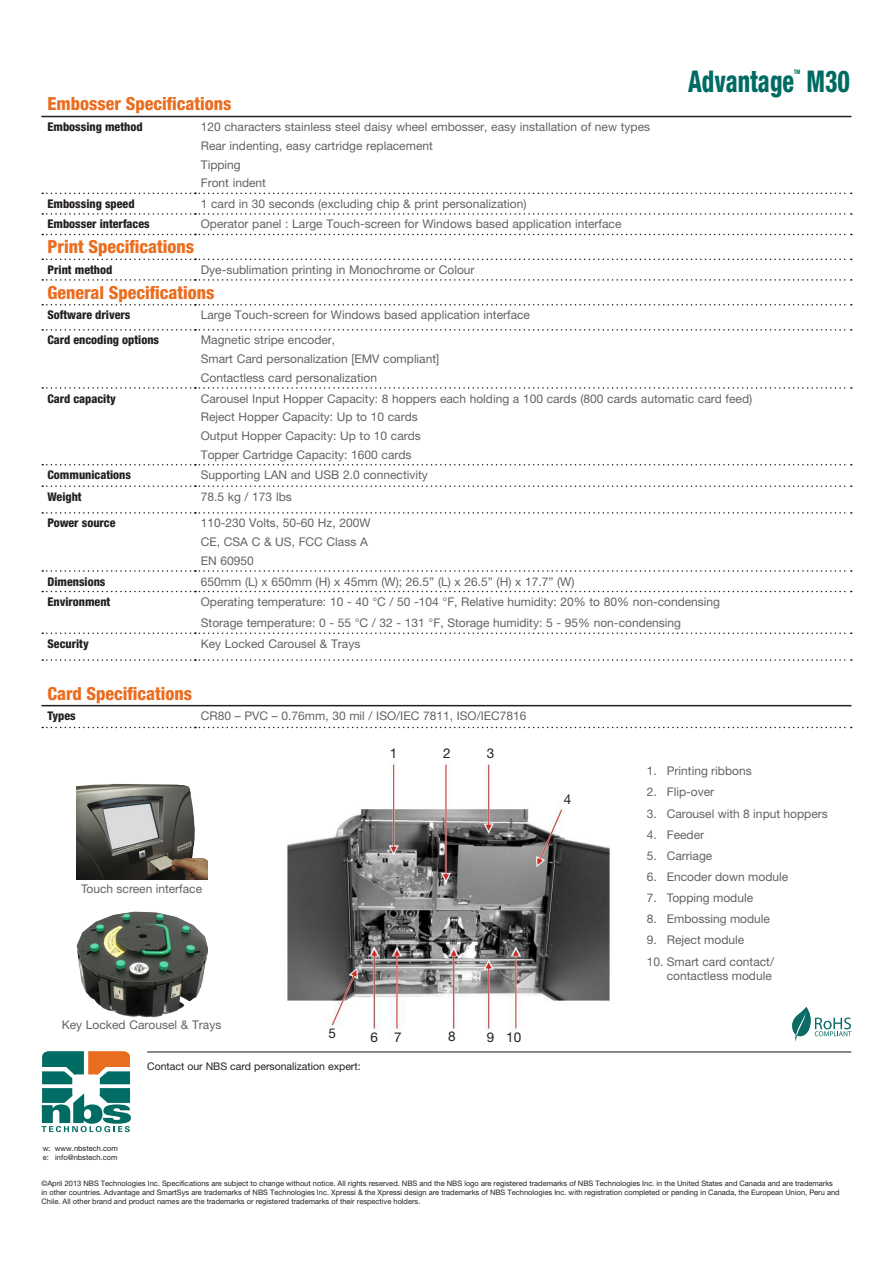
<style>
.page{position:relative;width:893px;height:1263px;background:#fff}
.page>*{position:absolute;margin:0;border:0;box-sizing:border-box;transform-origin:0 0}
.t1{font:800 condensed 30px "Helvetica Neue LT Std";color:#006b63;scale:.8 1}
.t2{font:800 condensed 18px "Helvetica Neue LT Std";color:#ea6d1f}
.t3{font:13.5px "Helvetica Neue LT Std";color:#231f20}
.Features{font:12px "Helvetica Neue LT Std";color:#636366}
.t4{font:800 condensed 12px "Helvetica Neue LT Std";color:#231f20}
.t5{font:10.5px "Helvetica Neue LT Std";color:#231f20}
.t6{font:7.5px/9px "Helvetica Neue LT Std";color:#231f20}
.t7{font:800 condensed 6.15px "Helvetica Neue LT Std";color:#006b63;scale:.8 1}
</style>
<div class="page">
<hr style="left:41px;top:116px;width:154px;height:1px;background:#231f20">
<hr style="left:195px;top:116px;width:656px;height:1px;background:#231f20">
<svg style="left:42px;top:193px;width:810px;height:1px"></svg>
<svg style="left:42px;top:213px;width:810px;height:2px"></svg>
<svg style="left:42px;top:234px;width:810px;height:1px"></svg>
<svg style="left:42px;top:259px;width:810px;height:1px"></svg>
<svg style="left:42px;top:279px;width:810px;height:2px"></svg>
<svg style="left:42px;top:304px;width:810px;height:1px"></svg>
<svg style="left:42px;top:329px;width:810px;height:2px"></svg>
<svg style="left:42px;top:387px;width:810px;height:2px"></svg>
<svg style="left:42px;top:464px;width:810px;height:1px"></svg>
<svg style="left:42px;top:485px;width:810px;height:2px"></svg>
<svg style="left:42px;top:512px;width:810px;height:2px"></svg>
<svg style="left:42px;top:570px;width:810px;height:2px"></svg>
<svg style="left:42px;top:591px;width:810px;height:1px"></svg>
<svg style="left:42px;top:632px;width:810px;height:2px"></svg>
<svg style="left:42px;top:659px;width:810px;height:2px"></svg>
<svg style="left:42px;top:727px;width:810px;height:1px"></svg>
<hr style="left:41px;top:705px;width:154px;height:1px;background:#231f20">
<hr style="left:195px;top:705px;width:656px;height:1px;background:#231f20">
<svg style="left:685px;top:115px;width:167px;height:3px"></svg>
<svg style="left:41px;top:1051px;width:90px;height:81px"></svg>
<hr style="left:147px;top:1051px;width:704px;height:2px;background:#636366">
<img style="left:77px;top:783px;width:131px;height:96px">
<img style="left:76px;top:911px;width:131px;height:107px">
<svg style="left:792px;top:1007px;width:59px;height:34px"></svg>
<img style="left:287px;top:764px;width:323px;height:269px">
<p class="t7" style="left:794px;top:68px;width:9px">TM</p>
<p class="t1" style="left:688px;top:63px;width:204px">Advantage M30</p>
<p class="t2" style="left:47px;top:93px;width:186px">Embosser Specifications</p>
<p class="t4" style="left:47px;top:119px;width:97px">Embossing method</p>
<p class="Features" style="left:201px;top:120px;width:451px">120 characters stainless steel daisy wheel embosser, easy installation of new types</p>
<p class="Features" style="left:201px;top:138px;width:234px">Rear indenting, easy cartridge replacement</p>
<p class="Features" style="left:201px;top:157px;width:42px">Tipping</p>
<p class="Features" style="left:201px;top:176px;width:67px">Front indent</p>
<p class="t4" style="left:47px;top:196px;width:89px">Embossing speed</p>
<p class="Features" style="left:201px;top:196px;width:327px">1 card in 30 seconds (excluding chip &amp; print personalization)</p>
<p class="t4" style="left:47px;top:217px;width:104px">Embosser interfaces</p>
<p class="Features" style="left:201px;top:217px;width:422px">Operator panel : Large Touch-screen for Windows based application interface</p>
<p class="t2" style="left:47px;top:236px;width:148px">Print Specifications</p>
<p class="t4" style="left:47px;top:262px;width:66px">Print method</p>
<p class="Features" style="left:201px;top:262px;width:275px">Dye-sublimation printing in Monochrome or Colour</p>
<p class="t2" style="left:47px;top:281px;width:169px">General Specifications</p>
<p class="t4" style="left:47px;top:308px;width:85px">Software drivers</p>
<p class="Features" style="left:201px;top:308px;width:331px">Large Touch-screen for Windows based application interface</p>
<p class="t4" style="left:47px;top:333px;width:113px">Card encoding options</p>
<p class="Features" style="left:201px;top:333px;width:136px">Magnetic stripe encoder,</p>
<p class="Features" style="left:201px;top:352px;width:240px">Smart Card personalization [EMV compliant]</p>
<p class="Features" style="left:201px;top:370px;width:178px">Contactless card personalization</p>
<p class="t4" style="left:47px;top:391px;width:70px">Card capacity</p>
<p class="Features" style="left:201px;top:391px;width:553px">Carousel Input Hopper Capacity: 8 hoppers each holding a 100 cards (800 cards automatic card feed)</p>
<p class="Features" style="left:201px;top:410px;width:218px">Reject Hopper Capacity: Up to 10 cards</p>
<p class="Features" style="left:201px;top:429px;width:222px">Output Hopper Capacity: Up to 10 cards</p>
<p class="Features" style="left:201px;top:447px;width:212px">Topper Cartridge Capacity: 1600 cards</p>
<p class="t4" style="left:47px;top:468px;width:85px">Communications</p>
<p class="Features" style="left:201px;top:468px;width:229px">Supporting LAN and USB 2.0 connectivity</p>
<p class="t4" style="left:47px;top:489px;width:36px">Weight</p>
<p class="Features" style="left:201px;top:489px;width:92px">78.5 kg / 173 lbs</p>
<p class="t4" style="left:47px;top:516px;width:70px">Power source</p>
<p class="Features" style="left:201px;top:516px;width:171px">110-230 Volts, 50-60 Hz, 200W</p>
<p class="Features" style="left:201px;top:535px;width:169px">CE, CSA C &amp; US, FCC Class A</p>
<p class="Features" style="left:201px;top:553px;width:55px">EN 60950</p>
<p class="t4" style="left:47px;top:574px;width:60px">Dimensions</p>
<p class="Features" style="left:201px;top:574px;width:375px">650mm (L) x 650mm (H) x 45mm (W); 26.5” (L) x 26.5” (H) x 17.7” (W)</p>
<p class="t4" style="left:47px;top:594px;width:64px">Environment</p>
<p class="Features" style="left:201px;top:595px;width:521px">Operating temperature: 10 - 40 °C / 50 -104 °F, Relative humidity: 20% to 80% non-condensing</p>
<p class="Features" style="left:201px;top:616px;width:482px">Storage temperature: 0 - 55 °C / 32 - 131 °F, Storage humidity: 5 - 95% non-condensing</p>
<p class="t4" style="left:47px;top:636px;width:43px">Security</p>
<p class="Features" style="left:201px;top:636px;width:161px">Key Locked Carousel &amp; Trays</p>
<p class="t2" style="left:47px;top:682px;width:146px">Card Specifications</p>
<p class="t4" style="left:47px;top:708px;width:30px">Types</p>
<p class="Features" style="left:201px;top:709px;width:327px">CR80 – PVC – 0.76mm, 30 mil / ISO/IEC 7811, ISO/IEC7816</p>
<p class="Features" style="left:81px;top:882px;width:123px">Touch screen interface</p>
<p class="t3" style="left:390px;top:745px;width:9px">1</p>
<p class="t3" style="left:443px;top:745px;width:9px">2</p>
<p class="t3" style="left:487px;top:745px;width:9px">3</p>
<p class="t3" style="left:564px;top:791px;width:9px">4</p>
<p class="Features" style="left:62px;top:1017px;width:161px">Key Locked Carousel &amp; Trays</p>
<p class="t3" style="left:328px;top:1025px;width:9px">5</p>
<p class="t3" style="left:370px;top:1029px;width:9px">6</p>
<p class="t3" style="left:394px;top:1029px;width:9px">7</p>
<p class="t3" style="left:448px;top:1028px;width:9px">8</p>
<p class="t3" style="left:487px;top:1029px;width:9px">9</p>
<p class="t3" style="left:506px;top:1029px;width:17px">10</p>
<p class="t5" style="left:147px;top:1060px;width:215px">Contact our NBS card personalization expert:</p>
<p class="Features" style="left:647px;top:764px;width:106px">1. Printing ribbons</p>
<p class="Features" style="left:647px;top:785px;width:69px">2. Flip-over</p>
<p class="Features" style="left:647px;top:806px;width:182px">3. Carousel with 8 input hoppers</p>
<p class="Features" style="left:647px;top:827px;width:59px">4. Feeder</p>
<p class="Features" style="left:647px;top:848px;width:67px">5. Carriage</p>
<p class="Features" style="left:647px;top:869px;width:143px">6. Encoder down module</p>
<p class="Features" style="left:647px;top:891px;width:108px">7. Topping module</p>
<p class="Features" style="left:647px;top:912px;width:125px">8. Embossing module</p>
<p class="Features" style="left:647px;top:933px;width:99px">9. Reject module</p>
<p class="Features" style="left:647px;top:954px;width:129px">10. Smart card contact/</p>
<p class="Features" style="left:667px;top:968px;width:106px">contactless module</p>
<p class="t6" style="left:43px;top:1143px;width:76px">w: www.nbstech.com e: info@nbstech.com</p>
<p class="t6" style="left:41px;top:1179px;width:800px">©April 2013 NBS Technologies Inc. Specifications are subject to change without notice. All rights reserved. NBS and the NBS logo are registered trademarks of NBS Technologies Inc. in the United States and Canada and are trademarks in other countries. Advantage and SmartSys are trademarks of NBS Technologies Inc. Xpressi &amp; the Xpressi design are trademarks of NBS Technologies Inc. with registration completed or pending in Canada, the European Union, Peru and<br>Chile. All other brand and product names are the trademarks or registered trademarks of their respective holders.</p>
</div>
